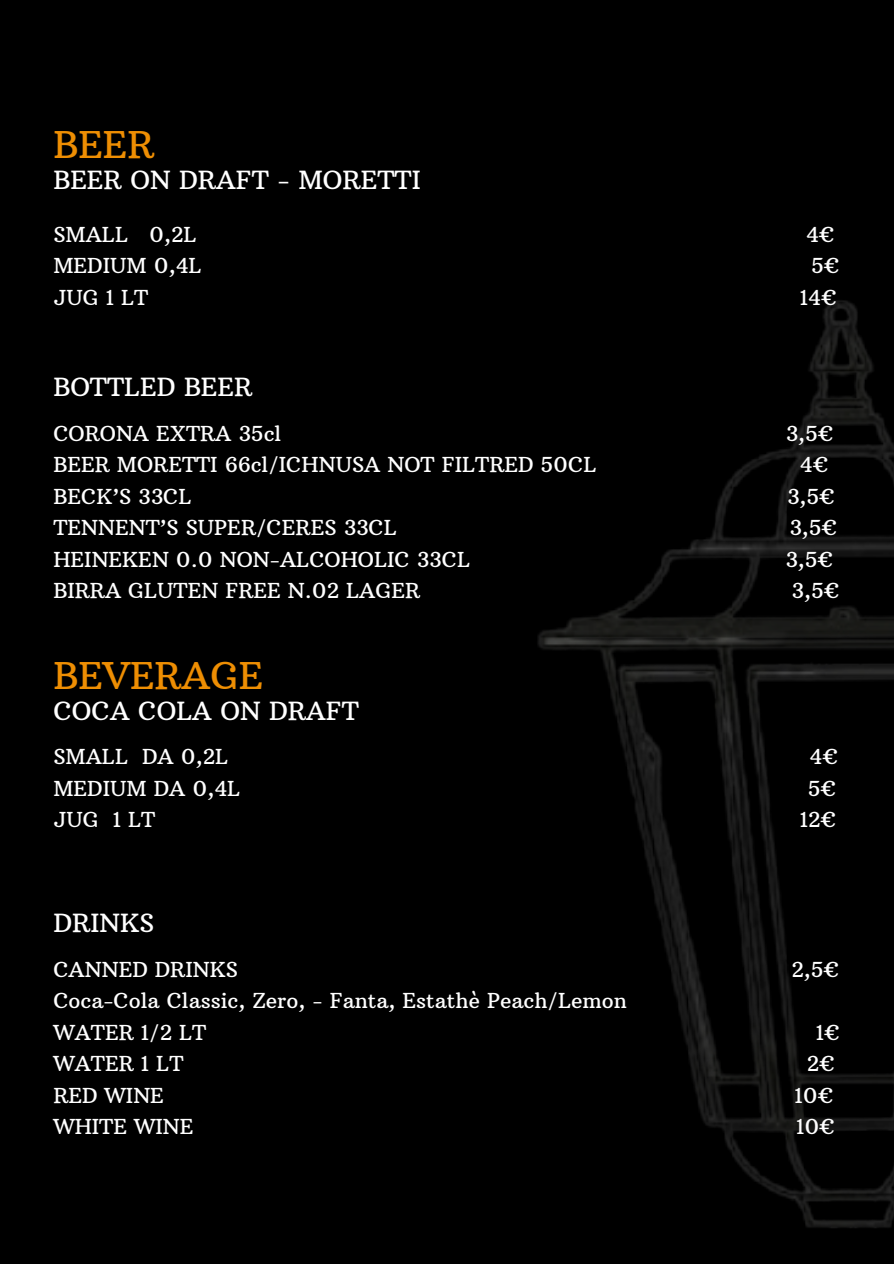
<style>
.page{position:relative;width:894px;height:1264px;background:#fff}
.page>*{position:absolute;margin:0;border:0;box-sizing:border-box;transform-origin:0 0}
.t1{font:37.5px "Arbutus Slab";color:#ee8e03}
.t2{font:25.5px "Arbutus Slab";color:#fff}
.t3{font:21px "Arbutus Slab";color:#fff}
</style>
<div class="page">
<div style="left:0;top:0;width:893px;height:1263px;background:#000"></div>
<img style="left:538px;top:300px;width:355px;height:928px">
<p class="t1" style="left:53px;top:121px;width:102px">BEER</p>
<h1 class="t2" style="left:53px;top:164px;width:369px">BEER ON DRAFT - MORETTI</h1>
<h2 class="t3" style="left:53px;top:221px;width:145px">SMALL 0,2L</h2>
<h2 class="t3" style="left:805px;top:221px;width:30px">4€</h2>
<h3 class="t3" style="left:53px;top:252px;width:150px">MEDIUM 0,4L</h3>
<h3 class="t3" style="left:810px;top:252px;width:30px">5€</h3>
<h3 class="t3" style="left:53px;top:284px;width:96px">JUG 1 LT</h3>
<h3 class="t3" style="left:799px;top:284px;width:38px">14€</h3>
<h3 class="t2" style="left:53px;top:371px;width:201px">BOTTLED BEER</h3>
<h3 class="t3" style="left:53px;top:420px;width:229px">CORONA EXTRA 35cl</h3>
<h3 class="t3" style="left:785px;top:420px;width:49px">3,5€</h3>
<h2 class="t3" style="left:53px;top:451px;width:544px">BEER MORETTI 66cl/ICHNUSA NOT FILTRED 50CL</h2>
<h2 class="t3" style="left:799px;top:451px;width:30px">4€</h2>
<p class="t3" style="left:53px;top:483px;width:140px">BECK’S 33CL</p>
<p class="t3" style="left:786px;top:483px;width:49px">3,5€</p>
<p class="t3" style="left:53px;top:514px;width:345px">TENNENT’S SUPER/CERES 33CL</p>
<p class="t3" style="left:789px;top:514px;width:49px">3,5€</p>
<h3 class="t3" style="left:53px;top:546px;width:418px">HEINEKEN 0.0 NON-ALCOHOLIC 33CL</h3>
<h3 class="t3" style="left:785px;top:546px;width:49px">3,5€</h3>
<h3 class="t3" style="left:53px;top:577px;width:368px">BIRRA GLUTEN FREE N.02 LAGER</h3>
<h3 class="t3" style="left:791px;top:577px;width:49px">3,5€</h3>
<h3 class="t1" style="left:53px;top:652px;width:211px">BEVERAGE</h3>
<h1 class="t2" style="left:53px;top:694px;width:307px">COCA COLA ON DRAFT</h1>
<h2 class="t3" style="left:53px;top:743px;width:176px">SMALL DA 0,2L</h2>
<h2 class="t3" style="left:809px;top:743px;width:30px">4€</h2>
<h3 class="t3" style="left:53px;top:775px;width:188px">MEDIUM DA 0,4L</h3>
<h3 class="t3" style="left:807px;top:775px;width:30px">5€</h3>
<h3 class="t3" style="left:53px;top:806px;width:103px">JUG 1 LT</h3>
<h3 class="t3" style="left:799px;top:806px;width:38px">12€</h3>
<p class="t2" style="left:53px;top:906px;width:102px">DRINKS</p>
<h3 class="t3" style="left:53px;top:956px;width:186px">CANNED DRINKS</h3>
<h3 class="t3" style="left:791px;top:956px;width:49px">2,5€</h3>
<h2 class="t3" style="left:53px;top:987px;width:575px">Coca-Cola Classic, Zero, - Fanta, Estathè Peach/Lemon</h2>
<p class="t3" style="left:53px;top:1019px;width:154px">WATER 1/2 LT</p>
<p class="t3" style="left:815px;top:1019px;width:25px">1€</p>
<p class="t3" style="left:53px;top:1050px;width:132px">WATER 1 LT</p>
<p class="t3" style="left:806px;top:1050px;width:29px">2€</p>
<p class="t3" style="left:53px;top:1082px;width:112px">RED WINE</p>
<p class="t3" style="left:794px;top:1082px;width:40px">10€</p>
<p class="t3" style="left:53px;top:1113px;width:142px">WHITE WINE</p>
<p class="t3" style="left:795px;top:1113px;width:40px">10€</p>
</div>
